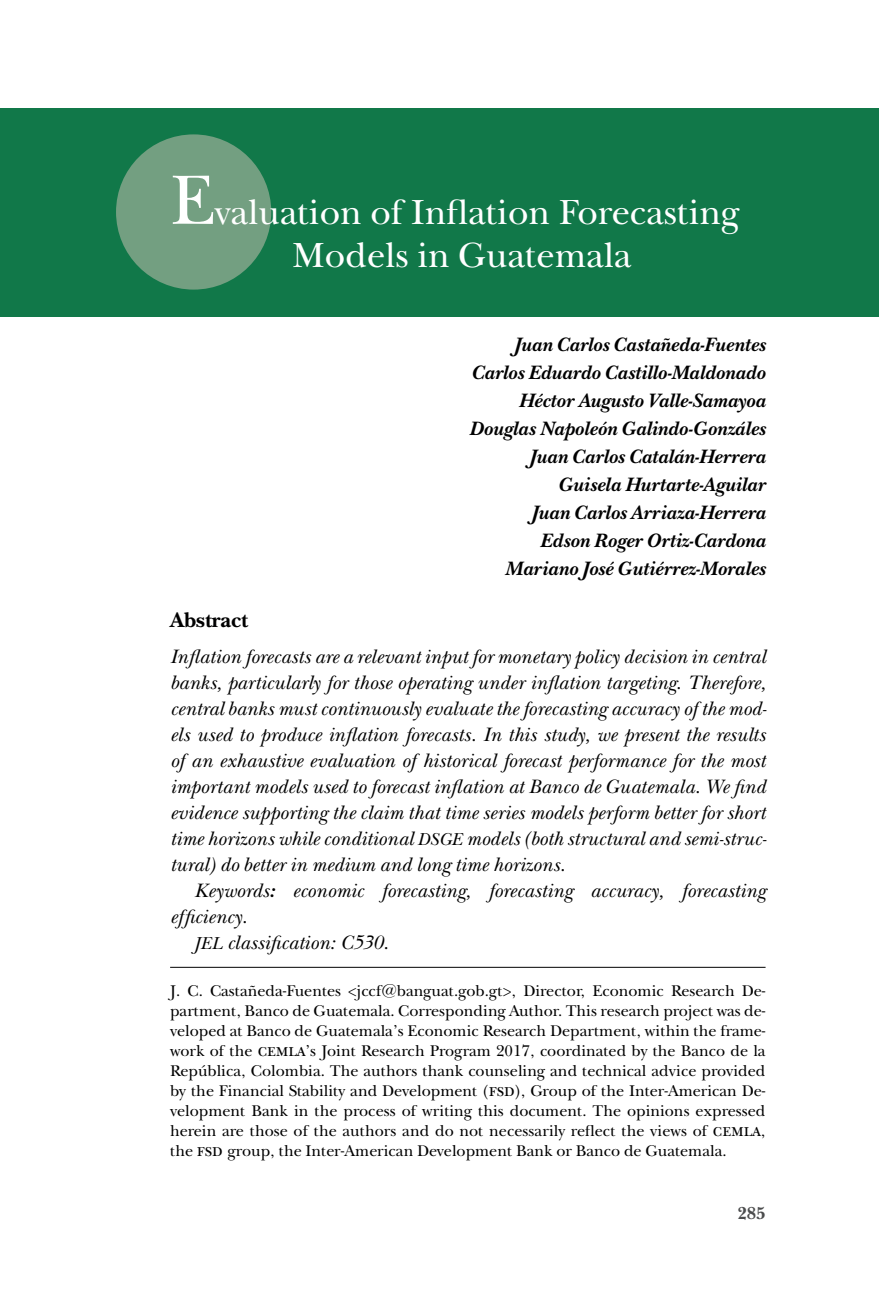
<style>
.page{position:relative;width:879px;height:1304px;background:#fff}
.page>*{position:absolute;margin:0;border:0;box-sizing:border-box;transform-origin:0 0}
.Título_Capítulos{font:36px/43.2px "New Baskerville ITC";color:#fff;text-align:center}
.Subtítulo_2a{font:700 22px "New Baskerville Std";color:#000001}
.Abstract{font:italic 20px/26px "New Baskerville ITC";letter-spacing:.005em;color:#000001;text-align:justify}
.Autores{font:italic 700 20px "New Baskerville ITC";letter-spacing:.005em;color:#000001}
.Keywords_JEL{font:italic 20px/26px "New Baskerville ITC";letter-spacing:.005em;color:#000001}
.t1{font:700 18px "New Baskerville Std";color:#4b4c4d}
.Nota_autor{font:16px/20px "New Baskerville ITC";color:#000001;text-align:justify}
.s1{font-size:72px}
.s2{font-family:"New Baskerville ITC Italic SC990";font-style:normal;font-size:17.8px}
.s3{font-weight:700}
.s4{color:#000}
.s5{font-size:19.2px}
</style>
<div class="page">
<div style="left:0;top:108px;width:879px;height:208px;background:#117849"></div>
<div style="left:116px;top:134px;width:155px;height:156px;background:#739f81;border-radius:50%"></div>
<hr style="left:170px;top:967px;width:595px;height:1px;background:#000001">
<p class="Título_Capítulos" style="left:170px;top:192px;width:571px"><span class="s1">E</span>valuation of Inflation Forecasting<br>Models in Guatemala</p>
<p class="Autores" style="left:514px;top:332px;width:253px">Juan Carlos Castañeda-Fuentes</p>
<p class="Autores" style="left:471px;top:360px;width:295px">Carlos Eduardo Castillo-Maldonado</p>
<p class="Autores" style="left:519px;top:388px;width:248px">Héctor Augusto Valle-Samayoa</p>
<p class="Autores" style="left:469px;top:416px;width:298px">Douglas Napoleón Galindo-Gonzáles</p>
<p class="Autores" style="left:529px;top:444px;width:237px">Juan Carlos Catalán-Herrera</p>
<p class="Autores" style="left:558px;top:472px;width:209px">Guisela Hurtarte-Aguilar</p>
<p class="Autores" style="left:531px;top:500px;width:235px">Juan Carlos Arriaza-Herrera</p>
<p class="Autores" style="left:540px;top:528px;width:227px">Edson Roger Ortiz-Cardona</p>
<p class="Autores" style="left:505px;top:556px;width:262px">Mariano José Gutiérrez-Morales</p>
<p class="Subtítulo_2a" style="left:170px;top:607px;width:80px">Abstract</p>
<p class="Abstract" style="left:170px;top:644px;width:598px">Inflation forecasts are a relevant input for monetary policy decision in central banks, particularly for those operating under inflation targeting. Therefore, central banks must continuously evaluate the forecasting accuracy of the mod&shy;els used to produce inflation forecasts. In this study, we present the results of an exhaustive evaluation of historical forecast performance for the most important models used to forecast inflation at Banco de Guatemala. We find evidence supporting the claim that time series models perform better for short time horizons while conditional <span class="s2">DSGE</span> models (both structural and semi-struc&shy;tural) do better in medium and long time horizons.</p>
<p class="Keywords_JEL" style="left:170px;top:878px;width:597px;text-indent:24px">Keywords<span class="s3">:</span> economic forecasting, forecasting accuracy, forecasting efficiency.</p>
<p class="Keywords_JEL" style="left:194px;top:930px;width:196px"><span class="s2">JEL</span> classification: C530.</p>
<p class="Nota_autor" style="left:170px;top:981px;width:597px">J. C. Castañeda-Fuentes &lt;<span class="s4">jccf@banguat.gob.gt&gt;,</span> Director, Economic Research De&shy;partment, Banco de Guatemala. Corresponding Author. This research project was de&shy;veloped at Banco de Guatemala’s Economic Research Department, within the frame&shy;work of the <span class="s5">cemla</span>’s Joint Research Program 2017, coordinated by the Banco de la República, Colombia. The authors thank counseling and technical advice provided by the Financial Stability and Development (<span class="s5">fsd</span>), Group of the Inter-American De&shy;velopment Bank in the process of writing this document. The opinions expressed herein are those of the authors and do not necessarily reflect the views of <span class="s5">cemla</span>, the <span class="s5">fsd</span> group, the Inter-American Development Bank or Banco de Guatemala.</p>
<p class="t1" style="left:737px;top:1203px;width:30px">285</p>
</div>
